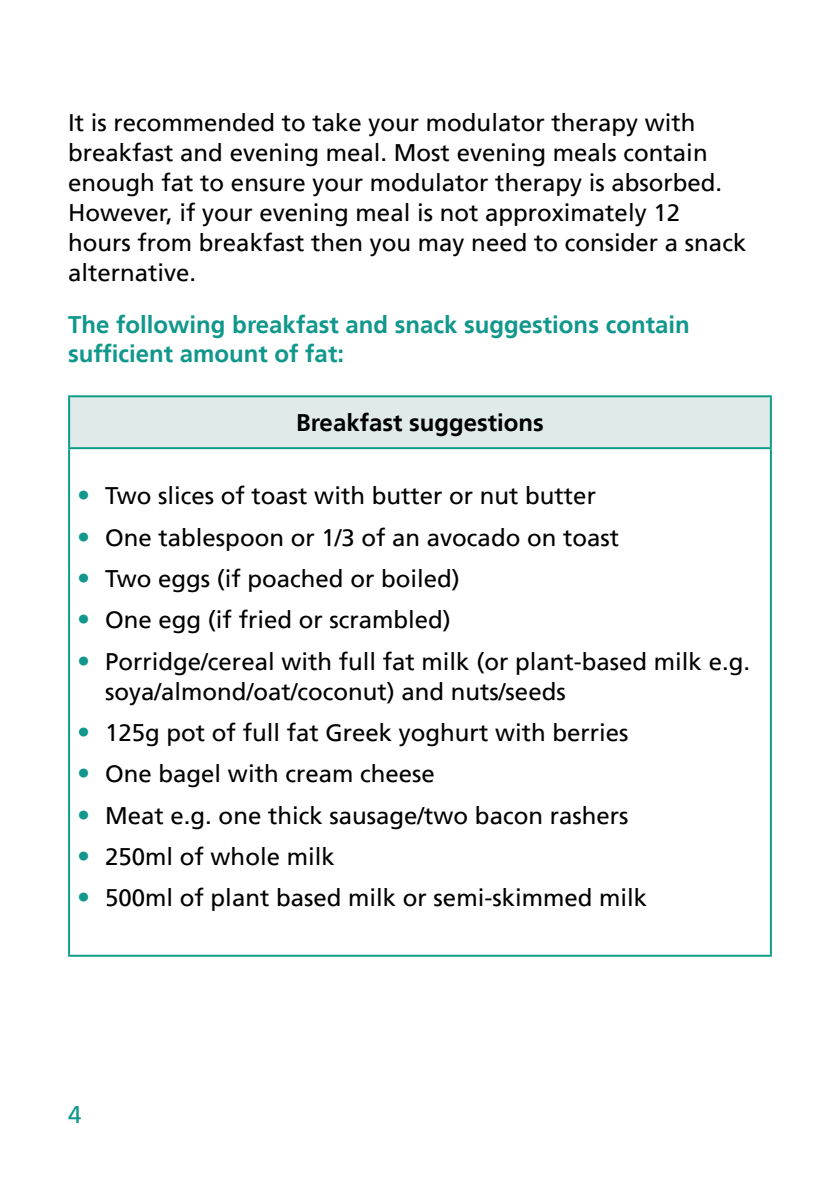
<style>
.page{position:relative;width:840px;height:1191px;background:#fff}
.page>*{position:absolute;margin:0;border:0;box-sizing:border-box;transform-origin:0 0}
.t1{font:24px/30px "Frutiger LT";color:#000}
.t2{font:700 24px/28.8px "Frutiger LT";color:#11978b}
.t3{font:700 24px "Frutiger LT";color:#000}
.t4{font:24px "Frutiger LT";color:#11978b}
.s1{font-size:26px;color:#11978b}
</style>
<div class="page">
<div style="left:69px;top:396px;width:701px;height:52px;background:#dfeae9"></div>
<hr style="left:68px;top:449px;width:2px;height:505px;background:#0d9d88">
<hr style="left:769px;top:449px;width:2px;height:505px;background:#0d9d88">
<hr style="left:68px;top:954px;width:703px;height:2px;background:#0d9d88">
<hr style="left:68px;top:395px;width:703px;height:2px;background:#0d9d88">
<hr style="left:68px;top:397px;width:2px;height:50px;background:#0d9d88">
<hr style="left:769px;top:397px;width:2px;height:50px;background:#0d9d88">
<hr style="left:68px;top:447px;width:703px;height:2px;background:#0d9d88">
<p class="t1" style="left:68px;top:108px;width:679px">It is recommended to take your modulator therapy with breakfast and evening meal. Most evening meals contain enough fat to ensure your modulator therapy is absorbed.<br>However, if your evening meal is not approximately 12 hours from breakfast then you may need to consider a snack alternative.</p>
<p class="t2" style="left:68px;top:310px;width:622px">The following breakfast and snack suggestions contain sufficient amount of fat:</p>
<p class="t3" style="left:296px;top:409px;width:249px">Breakfast suggestions</p>
<p class="t1" style="left:77px;top:481px;width:520px"><span class="s1">•</span> Two slices of toast with butter or nut butter</p>
<p class="t1" style="left:77px;top:522px;width:543px"><span class="s1">•</span> One tablespoon or 1/3 of an avocado on toast</p>
<p class="t1" style="left:77px;top:563px;width:384px"><span class="s1">•</span> Two eggs (if poached or boiled)</p>
<p class="t1" style="left:77px;top:605px;width:375px"><span class="s1">•</span> One egg (if fried or scrambled)</p>
<p class="t1" style="left:105px;top:646px;width:646px;text-indent:-28px"><span class="s1">•</span> Porridge/cereal with full fat milk (or plant-based milk e.g. soya/almond/oat/coconut) and nuts/seeds</p>
<p class="t1" style="left:77px;top:717px;width:552px"><span class="s1">•</span> 125g pot of full fat Greek yoghurt with berries</p>
<p class="t1" style="left:77px;top:759px;width:359px"><span class="s1">•</span> One bagel with cream cheese</p>
<p class="t1" style="left:77px;top:800px;width:552px"><span class="s1">•</span> Meat e.g. one thick sausage/two bacon rashers</p>
<p class="t1" style="left:77px;top:841px;width:259px"><span class="s1">•</span> 250ml of whole milk</p>
<p class="t1" style="left:77px;top:883px;width:571px"><span class="s1">•</span> 500ml of plant based milk or semi-skimmed milk</p>
<p class="t4" style="left:68px;top:1101px;width:15px">4</p>
</div>
